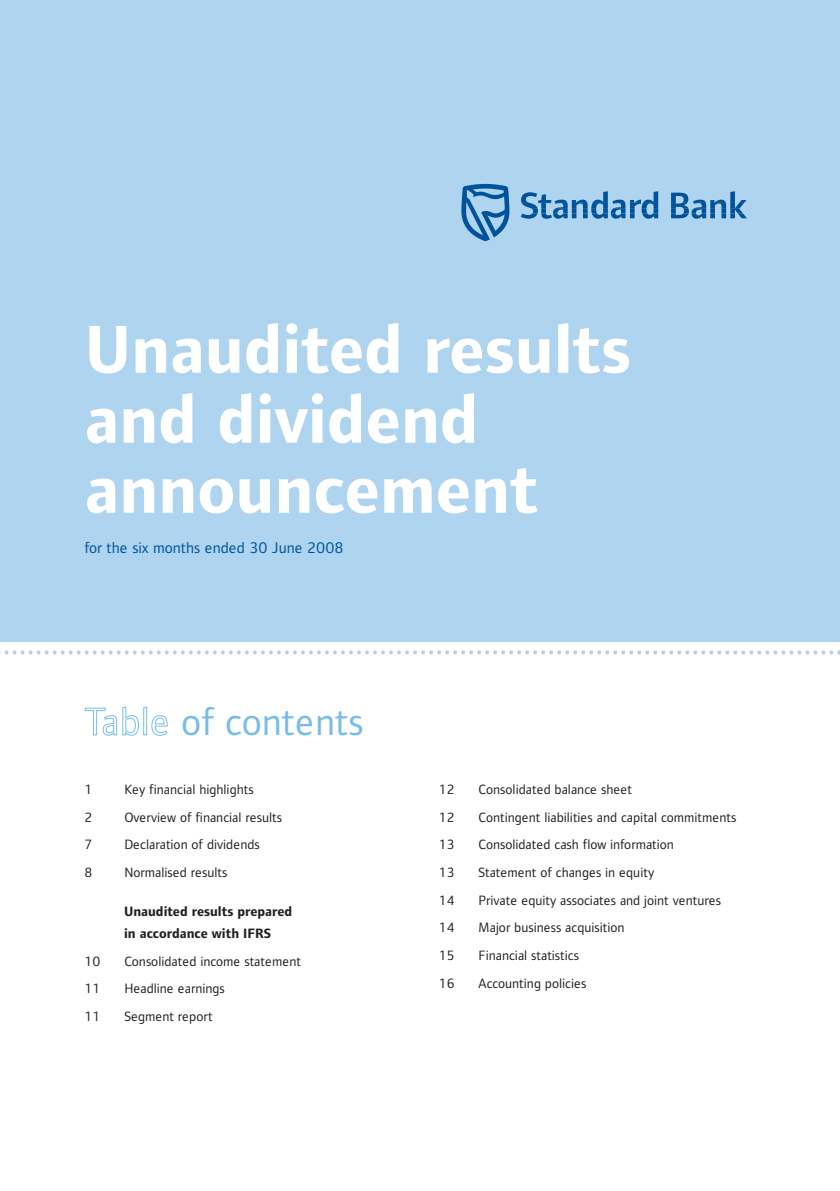
<style>
.page{position:relative;width:840px;height:1191px;background:#fff}
.page>*{position:absolute;margin:0;border:0;box-sizing:border-box;transform-origin:0 0}
.t1{font:700 70px/70px "Standard Bank";color:#fff}
.t2{font:40px "Standard Bank";color:#78bde8}
.t3{font:16px "Standard Bank";color:#00539b}
.t4{font:14px "Standard Bank";color:#231f20}
.t5{font:700 14px/22px "Standard Bank";color:#231f20}
.s1{color:#fff}
</style>
<div class="page">
<div style="left:0;top:0;width:839px;height:641px;background:#aed4f0"></div>
<svg style="left:461px;top:184px;width:48px;height:57px"></svg>
<svg style="left:520px;top:191px;width:226px;height:28px"></svg>
<svg style="left:0;top:650px;width:840px;height:4px"></svg>
<h1 class="t1" style="left:85px;top:322px;width:548px">Unaudited results and dividend announcement</h1>
<p class="t3" style="left:85px;top:542px;width:260px">for the six months ended 30 June 2008</p>
<h2 class="t2" style="left:85px;top:707px;width:280px"><span class="s1">Table</span> of contents</h2>
<p class="t4" style="left:85px;top:784px;width:9px">1</p>
<p class="t4" style="left:124px;top:784px;width:131px">Key financial highlights</p>
<p class="t4" style="left:85px;top:812px;width:9px">2</p>
<p class="t4" style="left:124px;top:812px;width:159px">Overview of financial results</p>
<p class="t4" style="left:85px;top:839px;width:9px">7</p>
<p class="t4" style="left:124px;top:839px;width:137px">Declaration of dividends</p>
<p class="t4" style="left:85px;top:867px;width:9px">8</p>
<p class="t4" style="left:124px;top:867px;width:104px">Normalised results</p>
<p class="t5" style="left:124px;top:901px;width:169px">Unaudited results prepared in accordance with IFRS</p>
<p class="t4" style="left:85px;top:956px;width:17px">10</p>
<p class="t4" style="left:124px;top:956px;width:178px">Consolidated income statement</p>
<p class="t4" style="left:85px;top:983px;width:17px">11</p>
<p class="t4" style="left:124px;top:983px;width:102px">Headline earnings</p>
<p class="t4" style="left:85px;top:1011px;width:17px">11</p>
<p class="t4" style="left:124px;top:1011px;width:90px">Segment report</p>
<p class="t4" style="left:438px;top:784px;width:17px">12</p>
<p class="t4" style="left:478px;top:784px;width:155px">Consolidated balance sheet</p>
<p class="t4" style="left:438px;top:812px;width:17px">12</p>
<p class="t4" style="left:478px;top:812px;width:259px">Contingent liabilities and capital commitments</p>
<p class="t4" style="left:438px;top:839px;width:17px">13</p>
<p class="t4" style="left:478px;top:839px;width:197px">Consolidated cash flow information</p>
<p class="t4" style="left:438px;top:867px;width:17px">13</p>
<p class="t4" style="left:478px;top:867px;width:177px">Statement of changes in equity</p>
<p class="t4" style="left:438px;top:895px;width:17px">14</p>
<p class="t4" style="left:478px;top:895px;width:244px">Private equity associates and joint ventures</p>
<p class="t4" style="left:438px;top:922px;width:17px">14</p>
<p class="t4" style="left:478px;top:922px;width:147px">Major business acquisition</p>
<p class="t4" style="left:438px;top:950px;width:17px">15</p>
<p class="t4" style="left:478px;top:950px;width:102px">Financial statistics</p>
<p class="t4" style="left:438px;top:978px;width:17px">16</p>
<p class="t4" style="left:478px;top:978px;width:109px">Accounting policies</p>
</div>
